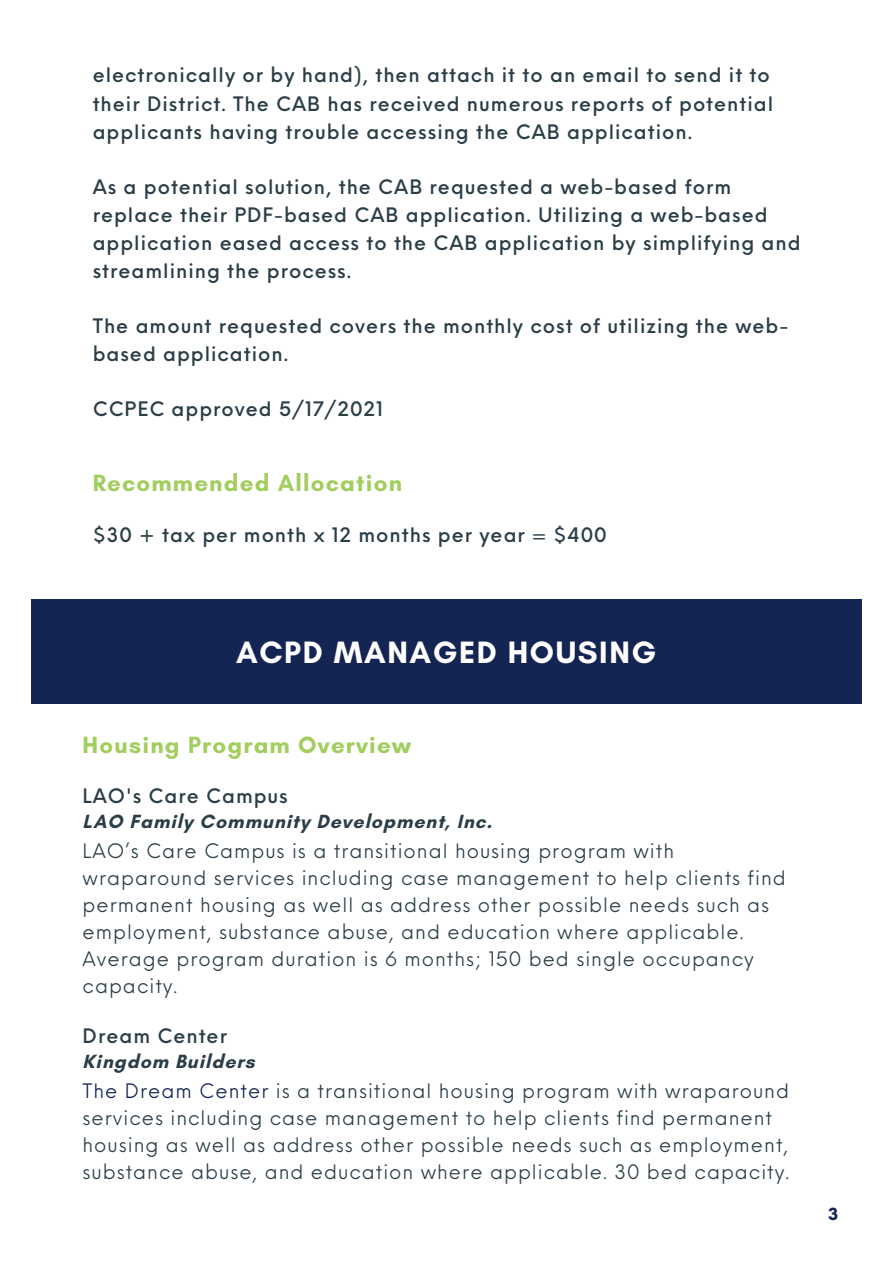
<style>
.page{position:relative;width:893px;height:1264px;background:#fff}
.page>*{position:absolute;margin:0;border:0;box-sizing:border-box;transform-origin:0 0}
.t1{font:700 31.5px "Glacial Indifference";letter-spacing:.05em;color:#fff}
.t2{font:700 24px "Glacial Indifference";letter-spacing:.05em;color:#a1ce5e}
.t3{font:19.5px/27px "Neue Einstellung";letter-spacing:.05em;color:#2b3e47}
.t4{font:500 19.5px/28px "Neue Einstellung";letter-spacing:.05em;color:#2b3e47}
.t5{font:700 19.5px "Glacial Indifference";letter-spacing:.05em;color:#2b3e47}
.t6{font:700 18px "Glacial Indifference";color:#152553}
.s1{color:#152553}
</style>
<div class="page">
<div style="left:32px;top:599px;width:829px;height:104px;background:#152553"></div>
<p class="t4" style="left:93px;top:59px;width:682px">electronically or by hand), then attach it to an email to send it to their District. The CAB has received numerous reports of potential applicants having trouble accessing the CAB application.</p>
<p class="t4" style="left:93px;top:171px;width:709px">As a potential solution, the CAB requested a web-based form replace their PDF-based CAB application. Utilizing a web-based application eased access to the CAB application by simplifying and streamlining the process.</p>
<p class="t4" style="left:93px;top:310px;width:697px">The amount requested covers the monthly cost of utilizing the web&shy;based application.</p>
<p class="t4" style="left:93px;top:393px;width:292px">CCPEC approved 5/17/2021</p>
<p class="t2" style="left:93px;top:468px;width:311px">Recommended Allocation</p>
<p class="t4" style="left:93px;top:519px;width:515px">$30 + tax per month x 12 months per year = $400</p>
<h1 class="t1" style="left:236px;top:633px;width:421px">ACPD MANAGED HOUSING</h1>
<p class="t2" style="left:83px;top:729px;width:330px">Housing Program Overview</p>
<p class="t4" style="left:83px;top:780px;width:207px">LAO's Care Campus</p>
<p class="t5" style="left:83px;top:809px;width:411px">LAO Family Community Development, Inc.</p>
<p class="t3" style="left:83px;top:835px;width:704px">LAO’s Care Campus is a transitional housing program with wraparound services including case management to help clients find permanent housing as well as address other possible needs such as employment, substance abuse, and education where applicable.<br>Average program duration is 6 months; 150 bed single occupancy capacity.</p>
<p class="t4" style="left:83px;top:1020px;width:146px">Dream Center</p>
<p class="t5" style="left:83px;top:1049px;width:174px">Kingdom Builders</p>
<p class="t3" style="left:83px;top:1075px;width:708px"><span class="s1">The Dream Center</span> is a transitional housing program with wraparound services including case management to help clients find permanent housing as well as address other possible needs such as employment, substance abuse, and education where applicable. 30 bed capacity.</p>
<p class="t6" style="left:828px;top:1202px;width:11px">3</p>
</div>
